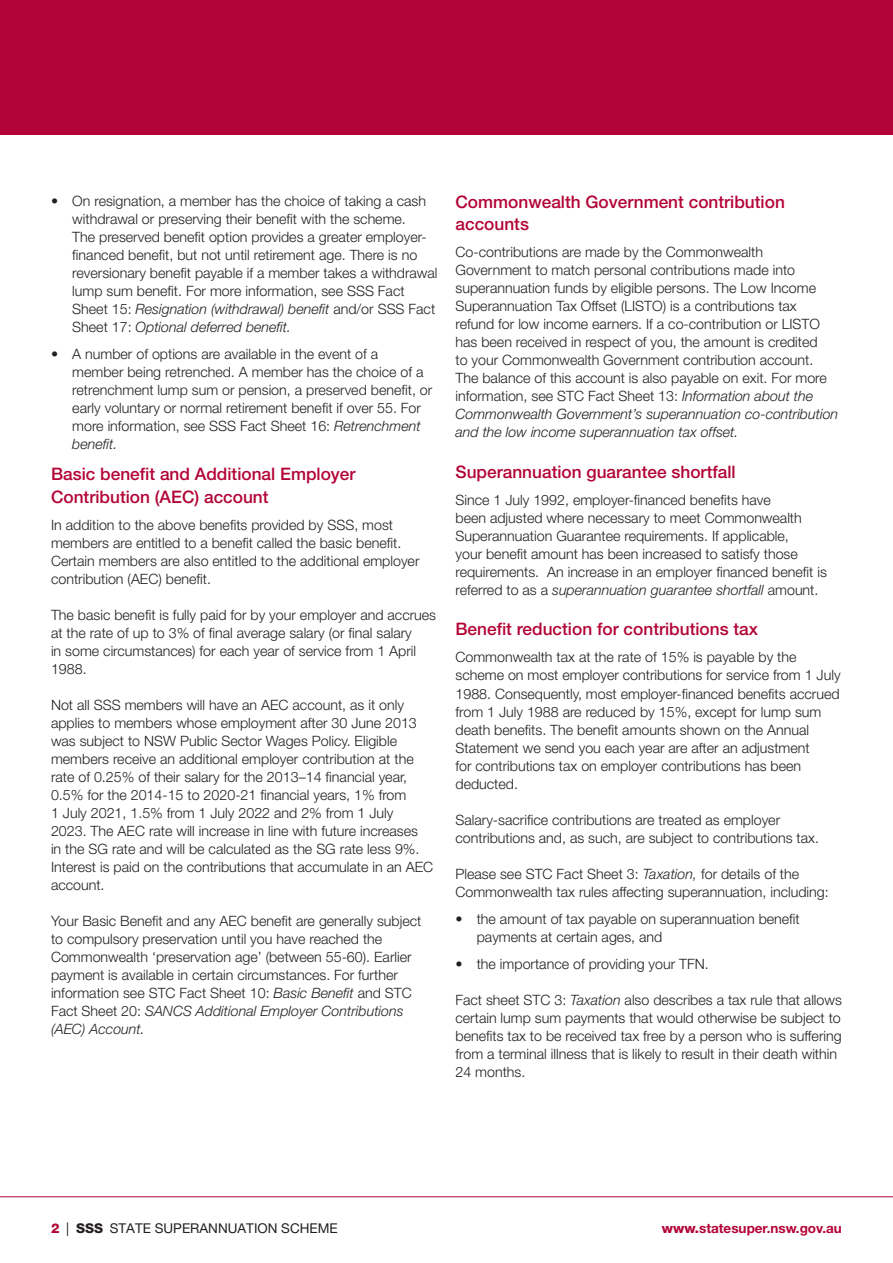
<style>
.page{position:relative;width:893px;height:1263px;background:#fff}
.page>*{position:absolute;margin:0;border:0;box-sizing:border-box;transform-origin:0 0}
.t1{font:500 17.25px/22.5px "Helvetica Neue LT Pro";color:#b30437}
.t2{font:300 14.25px/18px "Helvetica Neue LT Pro";color:#231f20}
.t3{font:13.5px "Helvetica Neue LT Pro";color:#231f20}
.t4{font:700 13.5px "Helvetica Neue LT Std";color:#b30437}
.s1{font-style:italic}
.s2{font-family:"Helvetica Neue LT Std";font-weight:800;color:#b30437}
.s3{font-family:"Helvetica Neue LT Std";font-weight:800}
.s4{font-weight:800}
</style>
<div class="page">
<hr style="left:0;top:1196px;width:893px;height:1px;background:#b30437">
<div style="left:0;top:0;width:893px;height:135px;background:#b30437"></div>
<p class="t2" style="left:72px;top:191px;width:367px;text-indent:-21px">• On resignation, a member has the choice of taking a cash withdrawal or preserving their benefit with the scheme.<br>The preserved benefit option provides a greater employer&shy;financed benefit, but not until retirement age. There is no reversionary benefit payable if a member takes a withdrawal lump sum benefit. For more information, see SSS Fact Sheet 15: <span class="s1">Resignation (withdrawal) benefit</span> and/or SSS Fact Sheet 17: <span class="s1">Optional deferred benefit.</span></p>
<p class="t2" style="left:72px;top:344px;width:362px;text-indent:-21px">• A number of options are available in the event of a member being retrenched. A member has the choice of a retrenchment lump sum or pension, a preserved benefit, or early voluntary or normal retirement benefit if over 55. For more information, see SSS Fact Sheet 16: <span class="s1">Retrenchment benefit.</span></p>
<p class="t1" style="left:51px;top:463px;width:306px">Basic benefit and Additional Employer<br>Contribution (AEC) account</p>
<p class="t2" style="left:51px;top:515px;width:370px">In addition to the above benefits provided by SSS, most members are entitled to a benefit called the basic benefit.<br>Certain members are also entitled to the additional employer contribution (AEC) benefit.</p>
<p class="t2" style="left:51px;top:605px;width:387px">The basic benefit is fully paid for by your employer and accrues at the rate of up to 3% of final average salary (or final salary<br>in some circumstances) for each year of service from 1 April 1988.</p>
<p class="t2" style="left:51px;top:695px;width:384px">Not all SSS members will have an AEC account, as it only applies to members whose employment after 30 June 2013 was subject to NSW Public Sector Wages Policy. Eligible members receive an additional employer contribution at the rate of 0.25% of their salary for the 2013–14 financial year, 0.5% for the 2014-15 to 2020-21 financial years, 1% from<br>1 July 2021, 1.5% from 1 July 2022 and 2% from 1 July<br>2023. The AEC rate will increase in line with future increases<br>in the SG rate and will be calculated as the SG rate less 9%.<br>Interest is paid on the contributions that accumulate in an AEC account.</p>
<p class="t2" style="left:51px;top:911px;width:372px">Your Basic Benefit and any AEC benefit are generally subject to compulsory preservation until you have reached the Commonwealth ‘preservation age’ (between 55-60). Earlier payment is available in certain circumstances. For further information see STC Fact Sheet 10: <span class="s1">Basic Benefit</span> and STC Fact Sheet 20: <span class="s1">SANCS Additional Employer Contributions (AEC) Account.</span></p>
<p class="t1" style="left:455px;top:190px;width:331px">Commonwealth Government contribution accounts</p>
<p class="t2" style="left:455px;top:243px;width:384px">Co-contributions are made by the Commonwealth Government to match personal contributions made into superannuation funds by eligible persons. The Low Income Superannuation Tax Offset (LISTO) is a contributions tax refund for low income earners. If a co-contribution or LISTO has been received in respect of you, the amount is credited<br>to your Commonwealth Government contribution account.<br>The balance of this account is also payable on exit. For more information, see STC Fact Sheet 13: <span class="s1">Information about the Commonwealth Government’s superannuation co-contribution and the low income superannuation tax offset.</span></p>
<p class="t1" style="left:455px;top:460px;width:282px">Superannuation guarantee shortfall</p>
<p class="t2" style="left:455px;top:491px;width:373px">Since 1 July 1992, employer-financed benefits have<br>been adjusted where necessary to meet Commonwealth Superannuation Guarantee requirements. If applicable,<br>your benefit amount has been increased to satisfy those requirements. An increase in an employer financed benefit is referred to as a <span class="s1">superannuation guarantee shortfall</span> amount.</p>
<p class="t1" style="left:455px;top:618px;width:304px">Benefit reduction for contributions tax</p>
<p class="t2" style="left:455px;top:648px;width:387px">Commonwealth tax at the rate of 15% is payable by the scheme on most employer contributions for service from 1 July 1988. Consequently, most employer-financed benefits accrued from 1 July 1988 are reduced by 15%, except for lump sum death benefits. The benefit amounts shown on the Annual Statement we send you each year are after an adjustment<br>for contributions tax on employer contributions has been deducted.</p>
<p class="t2" style="left:455px;top:810px;width:365px">Salary-sacrifice contributions are treated as employer contributions and, as such, are subject to contributions tax.</p>
<p class="t2" style="left:455px;top:864px;width:375px">Please see STC Fact Sheet 3: <span class="s1">Taxation,</span> for details of the<br>Commonwealth tax rules affecting superannuation, including:</p>
<p class="t2" style="left:477px;top:909px;width:325px;text-indent:-21px">• the amount of tax payable on superannuation benefit payments at certain ages, and</p>
<p class="t2" style="left:455px;top:954px;width:255px">• the importance of providing your TFN.</p>
<p class="t2" style="left:455px;top:990px;width:388px">Fact sheet STC 3: <span class="s1">Taxation</span> also describes a tax rule that allows certain lump sum payments that would otherwise be subject to benefits tax to be received tax free by a person who is suffering from a terminal illness that is likely to result in their death within 24 months.</p>
<p class="t3" style="left:51px;top:1220px;width:288px"><span class="s2">2</span> | <span class="s3">SSS</span> STATE SUPERANNUATION SCHEME</p>
<p class="t4" style="left:662px;top:1220px;width:182px"><span class="s4">www.</span>statesuper.nsw.gov.au</p>
</div>
